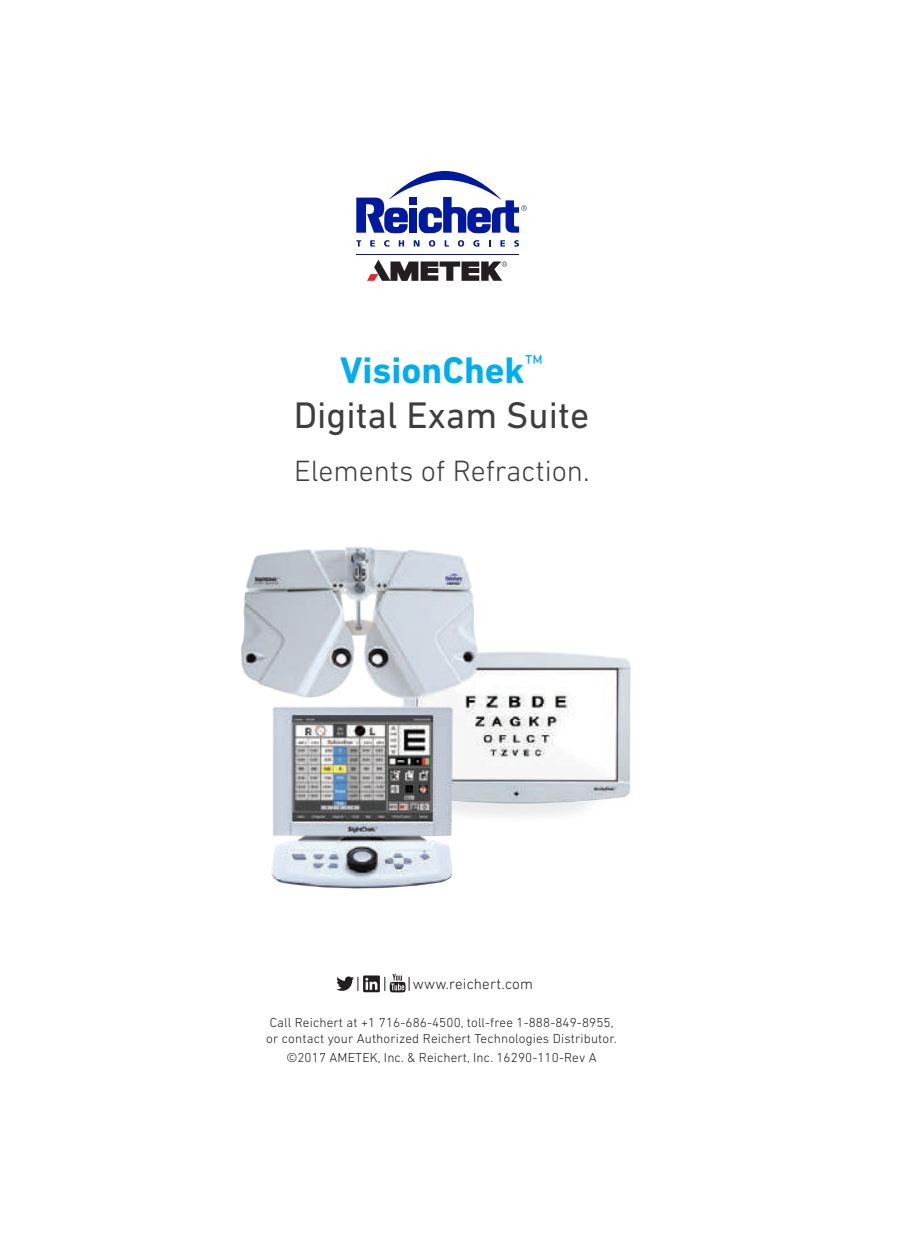
<style>
.page{position:relative;width:900px;height:1260px;background:#fff}
.page>*{position:absolute;margin:0;border:0;box-sizing:border-box;transform-origin:0 0}
.t1{font:37.75px/45.2px "DIN Next LT Pro";color:#3e3e3f;text-align:center}
.t2{font:300 29.75px "DIN Next LT Pro";color:#3e3e3f}
.t3{font:300 15.25px "DIN Next LT Pro";letter-spacing:.01em;color:#231f20}
.t4{font:300 13.25px/16.5px "DIN Next LT Pro";letter-spacing:.01em;color:#231f20}
.s1{font-weight:700;color:#00aeef}
</style>
<div class="page">
<svg style="left:336px;top:974px;width:74px;height:18px"></svg>
<img style="left:241px;top:547px;width:390px;height:342px">
<svg style="left:367px;top:260px;width:140px;height:21px"></svg>
<svg style="left:356px;top:240px;width:5px;height:7px"></svg>
<svg style="left:370px;top:240px;width:5px;height:7px"></svg>
<svg style="left:384px;top:240px;width:6px;height:7px"></svg>
<svg style="left:399px;top:240px;width:5px;height:7px"></svg>
<svg style="left:414px;top:240px;width:6px;height:7px"></svg>
<svg style="left:429px;top:240px;width:6px;height:7px"></svg>
<svg style="left:445px;top:240px;width:4px;height:7px"></svg>
<svg style="left:458px;top:240px;width:6px;height:7px"></svg>
<svg style="left:473px;top:240px;width:6px;height:7px"></svg>
<svg style="left:489px;top:240px;width:2px;height:7px"></svg>
<svg style="left:500px;top:240px;width:5px;height:7px"></svg>
<svg style="left:514px;top:240px;width:5px;height:7px"></svg>
<svg style="left:356px;top:171px;width:171px;height:63px"></svg>
<hr style="left:356px;top:254px;width:163px;height:1px;background:#00199f">
<h1 class="t1" style="left:294px;top:347px;width:297px"><span class="s1">VisionChek</span><sup>™<br></sup>Digital Exam Suite</h1>
<h2 class="t2" style="left:294px;top:453px;width:297px">Elements of Refraction.</h2>
<p class="t3" style="left:413px;top:975px;width:122px">www.reichert.com</p>
<p class="t4" style="left:266px;top:1014px;width:352px">Call Reichert at +1 716-686-4500, toll-free 1-888-849-8955, or contact your Authorized Reichert Technologies Distributor.</p>
<p class="t4" style="left:286px;top:1049px;width:312px">©2017 AMETEK, Inc. &amp; Reichert, Inc. 16290-110-Rev A</p>
</div>
